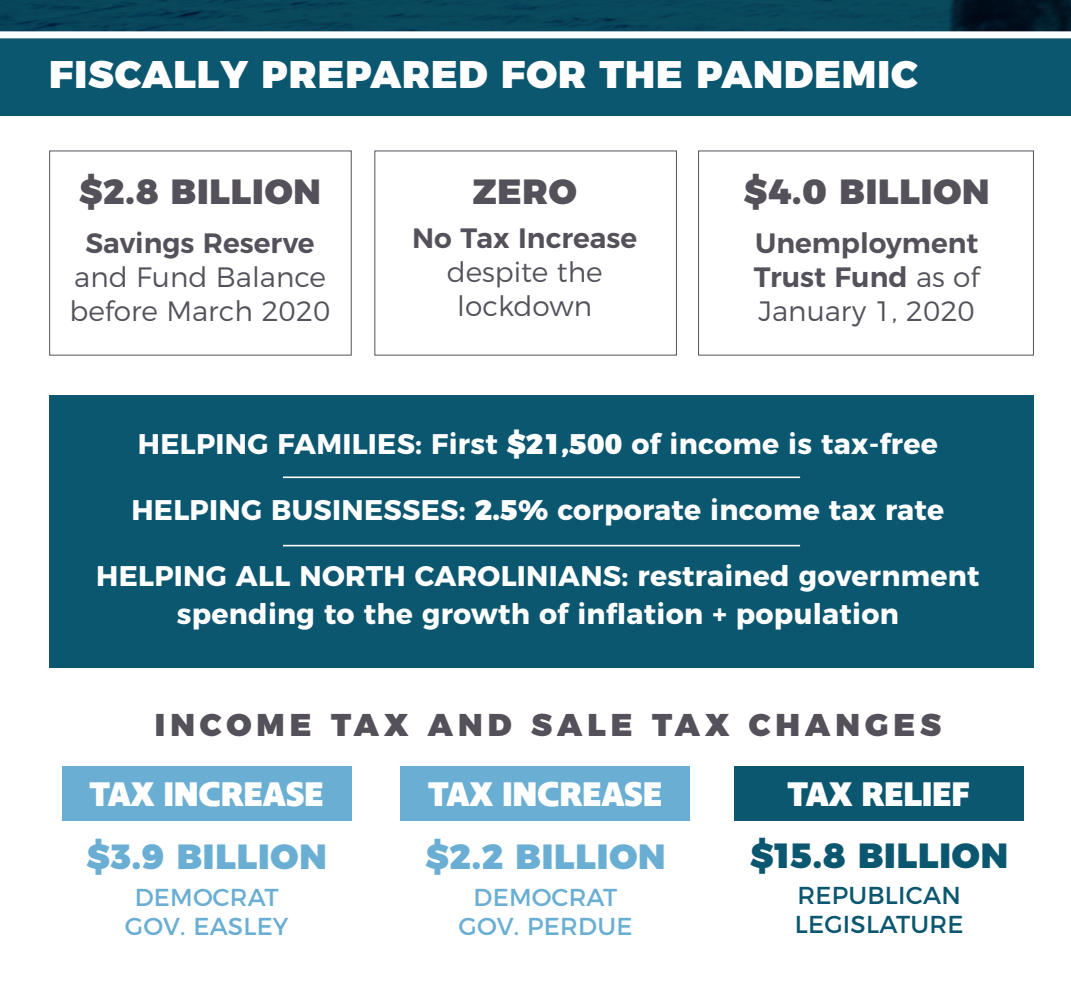
<style>
.page{position:relative;width:1071px;height:1008px;background:#fff}
.page>*{position:absolute;margin:0;border:0;box-sizing:border-box;transform-origin:0 0}
.t1{font:900 38.5px "Montserrat";letter-spacing:.025em;color:#fff}
.t2{font:800 35px "Ingra";letter-spacing:-.01em;color:#fff}
.t3{font:900 35px "Montserrat";letter-spacing:.025em;color:#54515b}
.t4{font:900 35px "Montserrat";letter-spacing:.025em;color:#6aafd3}
.t5{font:900 35px "Montserrat";letter-spacing:.025em;color:#0c5770}
.t6{font:900 31.5px "Montserrat";letter-spacing:.16em;color:#54515b}
.t7{font:700 28.35px/37.8px "Montserrat";letter-spacing:.01em;color:#fff;text-align:center}
.t8{font:300 28px/33.6px "Montserrat";color:#54515b;text-align:center}
.t9{font:600 28px/33.6px "Montserrat";color:#54515b;text-align:justify}
.t10{font:24.5px/29.4px "Montserrat";letter-spacing:.01em;color:#6aafd3;text-align:center}
.t11{font:24.5px/29.4px "Montserrat";letter-spacing:.01em;color:#0c5770}
.s1{font-weight:600}
.s2{font-weight:300}
.s3{font-weight:900}
</style>
<div class="page">
<div style="left:62px;top:766px;width:290px;height:55px;background:#6aafd3"></div>
<div style="left:49px;top:396px;width:985px;height:272px;background:#0c5770"></div>
<svg style="left:0;top:0;width:1071px;height:115px;background:#0b5168"></svg>
<div style="left:49px;top:151px;width:303px;height:205px;border:1px solid #54515b"></div>
<div style="left:374px;top:151px;width:303px;height:205px;border:1px solid #54515b"></div>
<div style="left:698px;top:151px;width:336px;height:205px;border:1px solid #54515b"></div>
<hr style="left:283px;top:477px;width:517px;height:1px;background:#fff">
<hr style="left:283px;top:545px;width:517px;height:1px;background:#fff">
<div style="left:0;top:31px;width:1071px;height:7px;background:#fff"></div>
<div style="left:401px;top:766px;width:289px;height:55px;background:#6aafd3"></div>
<div style="left:734px;top:766px;width:290px;height:55px;background:#0c5770"></div>
<p class="t1" style="left:49px;top:42px;width:870px">FISCALLY PREPARED FOR THE PANDEMIC</p>
<p class="t3" style="left:79px;top:162px;width:243px">$2.8 BILLION</p>
<p class="t8" style="left:70px;top:224px;width:262px"><span class="s1">Savings Reserve </span>and Fund Balance before March 2020</p>
<p class="t3" style="left:473px;top:162px;width:106px">ZERO</p>
<p class="t8" style="left:412px;top:219px;width:227px"><span class="s1">No Tax Increase </span>despite the lockdown</p>
<p class="t3" style="left:744px;top:162px;width:247px">$4.0 BILLION</p>
<p class="t9" style="left:754px;top:224px;width:227px">Unemployment Trust Fund <span class="s2">as of January 1, 2020</span></p>
<p class="t7" style="left:138px;top:423px;width:802px">HELPING FAMILIES: First <span class="s3">$21,500</span> of income is tax-free</p>
<p class="t7" style="left:131px;top:489px;width:814px">HELPING BUSINESSES: <span class="s3">2.5%</span> corporate income tax rate</p>
<p class="t7" style="left:96px;top:555px;width:885px">HELPING ALL NORTH CAROLINIANS: restrained government spending to the growth of inflation + population</p>
<p class="t6" style="left:155px;top:698px;width:788px">INCOME TAX AND SALE TAX CHANGES</p>
<p class="t2" style="left:90px;top:772px;width:236px">TAX INCREASE</p>
<p class="t2" style="left:428px;top:772px;width:236px">TAX INCREASE</p>
<p class="t2" style="left:788px;top:772px;width:184px">TAX RELIEF</p>
<p class="t4" style="left:87px;top:827px;width:242px">$3.9 BILLION</p>
<p class="t4" style="left:425px;top:827px;width:242px">$2.2 BILLION</p>
<p class="t5" style="left:750px;top:826px;width:259px">$15.8 BILLION</p>
<p class="t10" style="left:125px;top:881px;width:165px">DEMOCRAT<br>GOV. EASLEY</p>
<p class="t10" style="left:459px;top:881px;width:175px">DEMOCRAT<br>GOV. PERDUE</p>
<p class="t11" style="left:795px;top:878px;width:170px">REPUBLICAN<br>LEGISLATURE</p>
</div>
